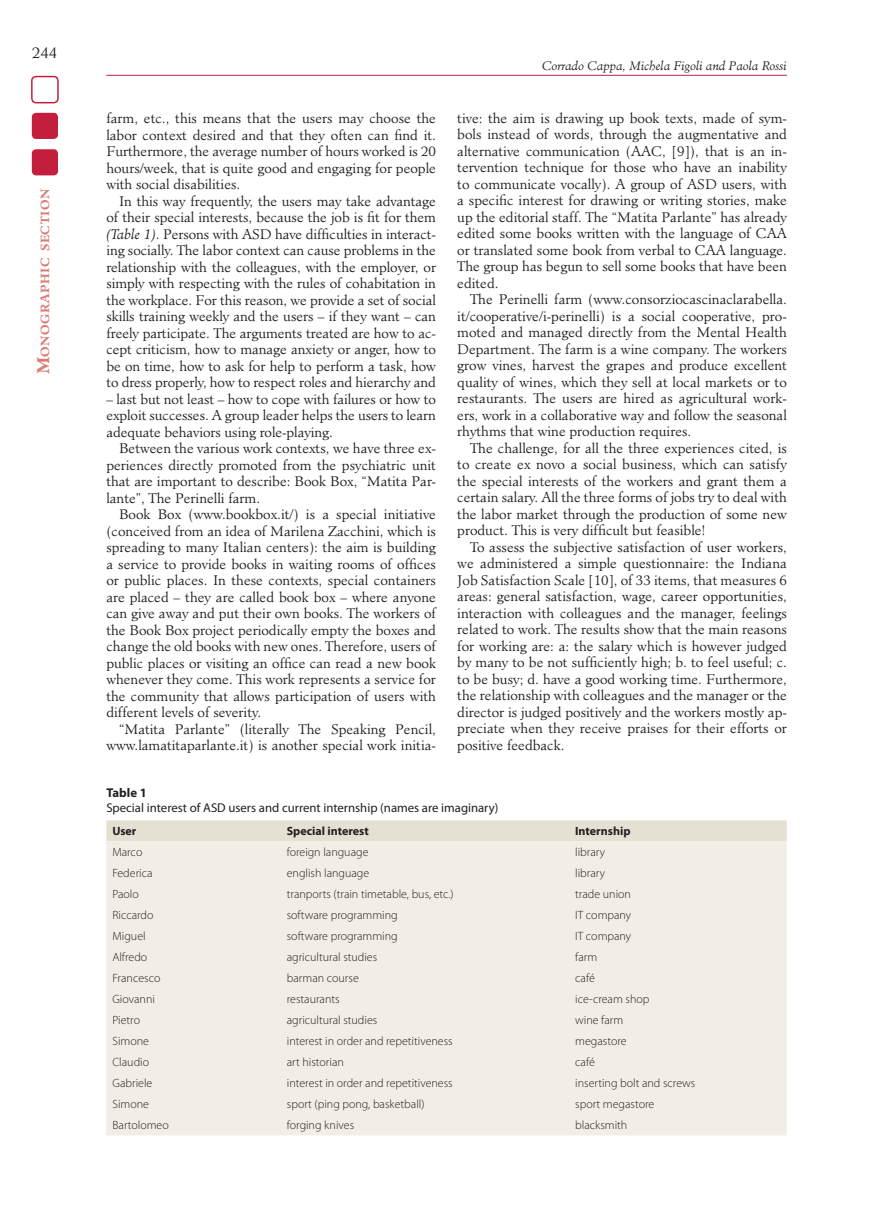
<style>
.page{position:relative;width:872px;height:1212px;background:#fff}
.page>*{position:absolute;margin:0;border:0;box-sizing:border-box;transform-origin:0 0}
.t1{font:300 15px "Minister Std";color:#231f20}
.t2{font:300 13.5px/16.5px "Minister Std";color:#231f20;text-align:justify}
.t3{font:12.75px "Myriad Pro";color:#231f20}
.t4{font:700 12.75px "Myriad Pro";color:#231f20}
.t5{font:300 12px "Myriad Pro";color:#231f20}
.t6{font:italic 300 12px "Minister Std";color:#231f20}
.t7{font:700 12px "Myriad Pro";color:#231f20}
.t8{font:700 11.55px "Minister Std";letter-spacing:.045em;color:#d97c74}
.s1{font-size:16.5px}
.s2{font-style:italic}
</style>
<div class="page">
<hr style="left:106px;top:75px;width:681px;height:1px;background:#c31f3d">
<div style="left:31px;top:76px;width:28px;height:27px;border:2px solid #c31f3d;border-radius:4px"></div>
<div style="left:32px;top:113px;width:26px;height:26px;background:#c31f3d;border-radius:4px"></div>
<div style="left:32px;top:149px;width:26px;height:26px;background:#c31f3d;border-radius:4px"></div>
<div style="left:106px;top:820px;width:680px;height:21px;background:#e6e0d3"></div>
<div style="left:106px;top:841px;width:680px;height:294px;background:#f2eee6"></div>
<p class="t1" style="left:32px;top:44px;width:27px">244</p>
<p class="t8" style="left:38px;top:374px;width:187px;rotate:-90deg"><span class="s1">M</span>onographic section</p>
<p class="t2" style="left:106px;top:110px;width:331px">farm, etc., this means that the users may choose the labor context desired and that they often can find it.<br>Furthermore, the average number of hours worked is 20 hours/week, that is quite good and engaging for people with social disabilities.</p>
<p class="t2" style="left:106px;top:193px;width:331px;text-indent:13px">In this way frequently, the users may take advantage of their special interests, because the job is fit for them <span class="s2">(Table 1)</span>. Persons with ASD have difficulties in interact&shy;ing socially. The labor context can cause problems in the relationship with the colleagues, with the employer, or simply with respecting with the rules of cohabitation in the workplace. For this reason, we provide a set of social skills training weekly and the users – if they want – can freely participate. The arguments treated are how to ac&shy;cept criticism, how to manage anxiety or anger, how to be on time, how to ask for help to perform a task, how to dress properly, how to respect roles and hierarchy and</p>
<p class="t2" style="left:106px;top:390px;width:331px">– last but not least – how to cope with failures or how to exploit successes. A group leader helps the users to learn adequate behaviors using role-playing.</p>
<p class="t2" style="left:106px;top:440px;width:331px;text-indent:13px">Between the various work contexts, we have three ex&shy;periences directly promoted from the psychiatric unit that are important to describe: Book Box, “Matita Par&shy;lante”, The Perinelli farm.</p>
<p class="t2" style="left:106px;top:506px;width:331px;text-indent:13px">Book Box (www.bookbox.it/) is a special initiative (conceived from an idea of Marilena Zacchini, which is spreading to many Italian centers): the aim is building a service to provide books in waiting rooms of offices or public places. In these contexts, special containers are placed – they are called book box – where anyone can give away and put their own books. The workers of the Book Box project periodically empty the boxes and change the old books with new ones. Therefore, users of public places or visiting an office can read a new book whenever they come. This work represents a service for the community that allows participation of users with different levels of severity.</p>
<p class="t2" style="left:106px;top:720px;width:331px;text-align:right">“Matita Parlante” (literally The Speaking Pencil, www.lamatitaparlante.it) is another special work initia-</p>
<p class="t6" style="left:542px;top:58px;width:246px">Corrado Cappa, Michela Figoli and Paola Rossi</p>
<p class="t2" style="left:457px;top:110px;width:331px">tive: the aim is drawing up book texts, made of sym&shy;bols instead of words, through the augmentative and alternative communication (AAC, [9]), that is an in&shy;tervention technique for those who have an inability to communicate vocally). A group of ASD users, with a specific interest for drawing or writing stories, make up the editorial staff. The “Matita Parlante” has already edited some books written with the language of CAA or translated some book from verbal to CAA language.<br>The group has begun to sell some books that have been edited.</p>
<p class="t2" style="left:457px;top:291px;width:331px;text-indent:13px">The Perinelli farm (www.consorziocascinaclarabella. it/cooperative/i-perinelli) is a social cooperative, pro&shy;moted and managed directly from the Mental Health Department. The farm is a wine company. The workers grow vines, harvest the grapes and produce excellent quality of wines, which they sell at local markets or to restaurants. The users are hired as agricultural work&shy;ers, work in a collaborative way and follow the seasonal rhythms that wine production requires.</p>
<p class="t2" style="left:457px;top:440px;width:331px;text-indent:13px">The challenge, for all the three experiences cited, is to create ex novo a social business, which can satisfy the special interests of the workers and grant them a certain salary. All the three forms of jobs try to deal with the labor market through the production of some new product. This is very difficult but feasible!</p>
<p class="t2" style="left:457px;top:539px;width:331px;text-indent:13px">To assess the subjective satisfaction of user workers, we administered a simple questionnaire: the Indiana Job Satisfaction Scale [10], of 33 items, that measures 6 areas: general satisfaction, wage, career opportunities, interaction with colleagues and the manager, feelings related to work. The results show that the main reasons for working are: a: the salary which is however judged by many to be not sufficiently high; b. to feel useful; c. to be busy; d. have a good working time. Furthermore, the relationship with colleagues and the manager or the director is judged positively and the workers mostly ap&shy;preciate when they receive praises for their efforts or positive feedback.</p>
<p class="t4" style="left:106px;top:785px;width:42px">Table 1</p>
<p class="t3" style="left:106px;top:801px;width:393px">Special interest of ASD users and current internship (names are imaginary)</p>
<p class="t7" style="left:112px;top:825px;width:26px">User</p>
<p class="t7" style="left:287px;top:825px;width:84px">Special interest</p>
<p class="t7" style="left:575px;top:825px;width:57px">Internship</p>
<p class="t5" style="left:112px;top:846px;width:32px">Marco</p>
<p class="t5" style="left:287px;top:846px;width:83px">foreign language</p>
<p class="t5" style="left:575px;top:846px;width:31px">library</p>
<p class="t5" style="left:112px;top:867px;width:42px">Federica</p>
<p class="t5" style="left:287px;top:867px;width:84px">english language</p>
<p class="t5" style="left:575px;top:867px;width:31px">library</p>
<p class="t5" style="left:112px;top:888px;width:28px">Paolo</p>
<p class="t5" style="left:287px;top:888px;width:168px">tranports (train timetable, bus, etc.)</p>
<p class="t5" style="left:575px;top:888px;width:57px">trade union</p>
<p class="t5" style="left:112px;top:909px;width:43px">Riccardo</p>
<p class="t5" style="left:287px;top:909px;width:112px">software programming</p>
<p class="t5" style="left:575px;top:909px;width:57px">IT company</p>
<p class="t5" style="left:112px;top:930px;width:35px">Miguel</p>
<p class="t5" style="left:287px;top:930px;width:112px">software programming</p>
<p class="t5" style="left:575px;top:930px;width:57px">IT company</p>
<p class="t5" style="left:112px;top:951px;width:36px">Alfredo</p>
<p class="t5" style="left:287px;top:951px;width:92px">agricultural studies</p>
<p class="t5" style="left:575px;top:951px;width:24px">farm</p>
<p class="t5" style="left:112px;top:972px;width:49px">Francesco</p>
<p class="t5" style="left:287px;top:972px;width:73px">barman course</p>
<p class="t5" style="left:575px;top:972px;width:21px">café</p>
<p class="t5" style="left:112px;top:993px;width:44px">Giovanni</p>
<p class="t5" style="left:287px;top:993px;width:54px">restaurants</p>
<p class="t5" style="left:575px;top:993px;width:76px">ice-cream shop</p>
<p class="t5" style="left:112px;top:1014px;width:29px">Pietro</p>
<p class="t5" style="left:287px;top:1014px;width:92px">agricultural studies</p>
<p class="t5" style="left:575px;top:1014px;width:50px">wine farm</p>
<p class="t5" style="left:112px;top:1035px;width:38px">Simone</p>
<p class="t5" style="left:287px;top:1035px;width:167px">interest in order and repetitiveness</p>
<p class="t5" style="left:575px;top:1035px;width:53px">megastore</p>
<p class="t5" style="left:112px;top:1056px;width:38px">Claudio</p>
<p class="t5" style="left:287px;top:1056px;width:59px">art historian</p>
<p class="t5" style="left:575px;top:1056px;width:21px">café</p>
<p class="t5" style="left:112px;top:1077px;width:41px">Gabriele</p>
<p class="t5" style="left:287px;top:1077px;width:167px">interest in order and repetitiveness</p>
<p class="t5" style="left:575px;top:1077px;width:122px">inserting bolt and screws</p>
<p class="t5" style="left:112px;top:1098px;width:38px">Simone</p>
<p class="t5" style="left:287px;top:1098px;width:139px">sport (ping pong, basketball)</p>
<p class="t5" style="left:575px;top:1098px;width:81px">sport megastore</p>
<p class="t5" style="left:112px;top:1119px;width:58px">Bartolomeo</p>
<p class="t5" style="left:287px;top:1119px;width:69px">forging knives</p>
<p class="t5" style="left:575px;top:1119px;width:53px">blacksmith</p>
</div>
